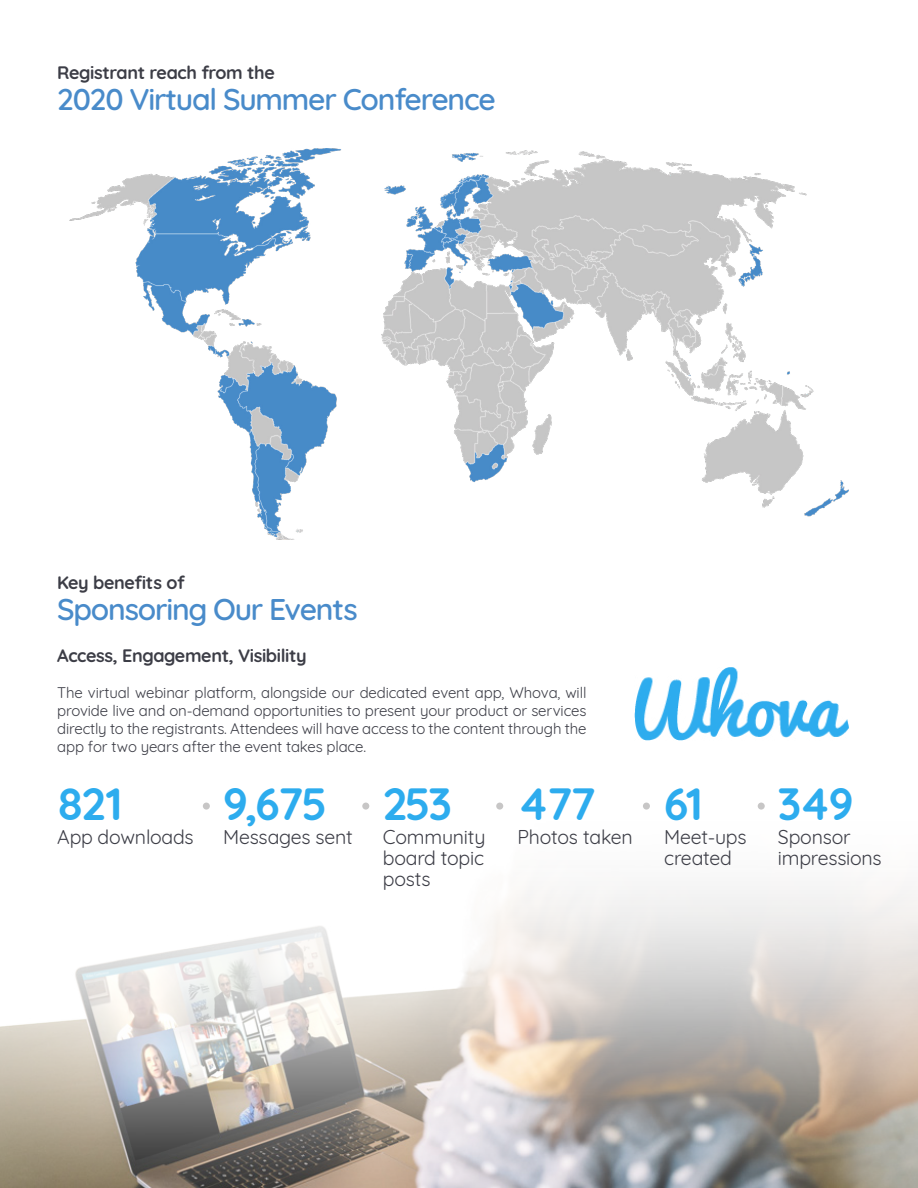
<style>
.page{position:relative;width:918px;height:1188px;background:#fff}
.page>*{position:absolute;margin:0;border:0;box-sizing:border-box;transform-origin:0 0}
.t1{font:700 45px "Quicksand";letter-spacing:-.05em;color:#2dacee}
.t2{font:300 30px "Quicksand";letter-spacing:-.04em;color:#498bca}
.t3{font:19.5px/21px "Quicksand";letter-spacing:-.01em;color:#3c3d46}
.t4{font:700 18px "Quicksand";letter-spacing:-.02em;color:#3c3d46}
.t5{font:15px/18px "Quicksand";letter-spacing:-.01em;color:#3c3d46;text-align:justify}
</style>
<div class="page">
<img style="left:70px;top:149px;width:778px;height:391px">
<img style="left:0;top:802px;width:918px;height:386px">
<img style="left:635px;top:667px;width:213px;height:73px">
<div style="left:203px;top:803px;width:7px;height:7px;background:#c7c6c6;border-radius:50%"></div>
<div style="left:362px;top:803px;width:7px;height:7px;background:#c7c6c6;border-radius:50%"></div>
<div style="left:496px;top:803px;width:7px;height:7px;background:#c7c6c6;border-radius:50%"></div>
<div style="left:643px;top:803px;width:7px;height:7px;background:#c7c6c6;border-radius:50%"></div>
<div style="left:758px;top:803px;width:7px;height:7px;background:#c7c6c6;border-radius:50%"></div>
<p class="t4" style="left:57px;top:57px;width:219px">Registrant reach from the</p>
<h2 class="t2" style="left:57px;top:76px;width:440px">2020 Virtual Summer Conference</h2>
<p class="t4" style="left:57px;top:567px;width:129px">Key benefits of</p>
<h2 class="t2" style="left:57px;top:586px;width:302px">Sponsoring Our Events</h2>
<p class="t4" style="left:57px;top:640px;width:251px">Access, Engagement, Visibility</p>
<p class="t5" style="left:57px;top:682px;width:531px">The virtual webinar platform, alongside our dedicated event app, Whova, will provide live and on-demand opportunities to present your product or services directly to the registrants. Attendees will have access to the content through the app for two years after the event takes place.</p>
<h1 class="t1" style="left:57px;top:767px;width:67px">821</h1>
<h3 class="t3" style="left:57px;top:825px;width:138px">App downloads</h3>
<h1 class="t1" style="left:223px;top:767px;width:106px">9,675</h1>
<h3 class="t3" style="left:223px;top:825px;width:131px">Messages sent</h3>
<h1 class="t1" style="left:383px;top:767px;width:71px">253</h1>
<h3 class="t3" style="left:383px;top:825px;width:104px;text-align:justify">Community board topic posts</h3>
<h1 class="t1" style="left:518px;top:767px;width:80px">477</h1>
<h3 class="t3" style="left:518px;top:825px;width:117px">Photos taken</h3>
<h1 class="t1" style="left:664px;top:767px;width:40px">61</h1>
<h3 class="t3" style="left:664px;top:825px;width:84px">Meet-ups created</h3>
<h1 class="t1" style="left:778px;top:767px;width:77px">349</h1>
<h3 class="t3" style="left:778px;top:825px;width:105px">Sponsor impressions</h3>
</div>
